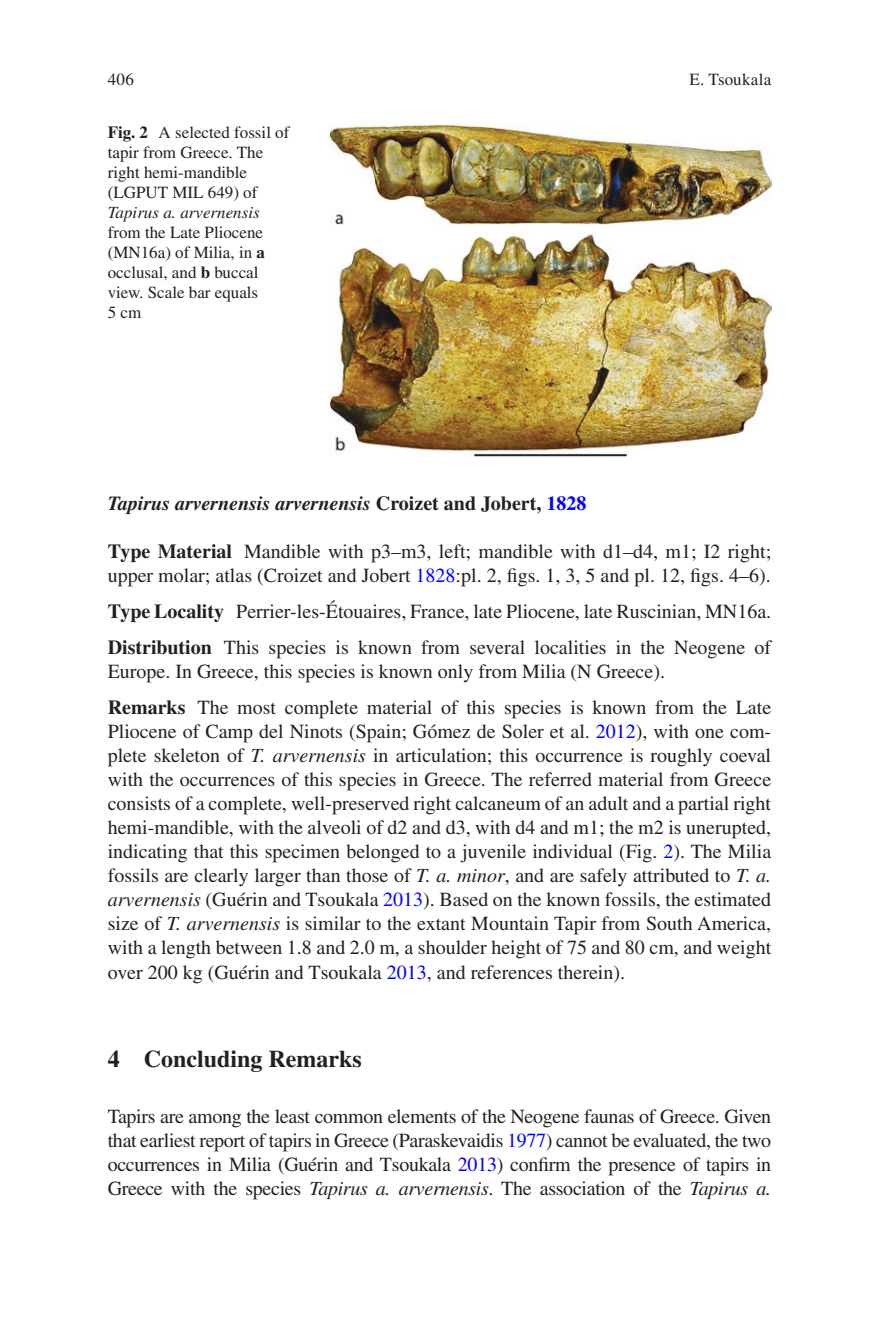
<style>
.page{position:relative;width:879px;height:1333px;background:#fff}
.page>*{position:absolute;margin:0;border:0;box-sizing:border-box;transform-origin:0 0}
.t1{font:700 24px "Times LT Std";color:#231f20}
.t2{font:20px/24px "Times LT Std";color:#231f20}
.t3{font:italic 700 20px "Times LT Std";color:#231f20}
.t4{font:17px/20px "Times LT Std";color:#231f20}
.t5{font:italic 17px "Times LT Std";color:#231f20}
.t6{font:17px "Times LT Std Roman 2";letter-spacing:.005em;color:#231f20}
.s1{font-weight:700}
.s2{font-style:normal}
.s3{font-style:normal;color:#00f}
.s4{color:#00f}
.s5{font-style:italic}
</style>
<div class="page">
<img style="left:329px;top:124px;width:442px;height:332px">
<p class="t4" style="left:108px;top:69px;width:28px">406</p>
<p class="t4" style="left:108px;top:122px;width:183px"><span class="s1">Fig. 2</span> A selected fossil of tapir from Greece. The right hemi-mandible (LGPUT MIL 649) of</p>
<p class="t5" style="left:108px;top:203px;width:153px">Tapirus a. arvernensis</p>
<p class="t4" style="left:108px;top:222px;width:159px">from the Late Pliocene (MN16a) of Milia, in <span class="s1">a </span>occlusal, and <span class="s1">b</span> buccal view. Scale bar equals<br>5 cm</p>
<p class="t6" style="left:689px;top:70px;width:83px">E. Tsoukala</p>
<p class="t3" style="left:108px;top:492px;width:480px">Tapirus arvernensis arvernensis <span class="s2">Croizet and Jobert,</span> <span class="s3">1828</span></p>
<p class="t2" style="left:108px;top:539px;width:665px"><span class="s1">Type Material</span> Mandible with p3–m3, left; mandible with d1–d4, m1; I2 right; upper molar; atlas (Croizet and Jobert <span class="s4">1828</span>:pl. 2, figs. 1, 3, 5 and pl. 12, figs. 4–6).</p>
<p class="t2" style="left:108px;top:593px;width:665px;line-height:36px"><span class="s1">Type Locality</span> Perrier-les-Étouaires, France, late Pliocene, late Ruscinian, MN16a.<br><span class="s1">Distribution</span> This species is known from several localities in the Neogene of</p>
<p class="t2" style="left:108px;top:653px;width:665px;line-height:36px">Europe. In Greece, this species is known only from Milia (N Greece).<br><span class="s1">Remarks</span> The most complete material of this species is known from the Late</p>
<p class="t2" style="left:108px;top:719px;width:665px;text-align:justify">Pliocene of Camp del Ninots (Spain; Gómez de Soler et al. <span class="s4">2012</span>), with one com&shy;plete skeleton of <span class="s5">T. arvernensis</span> in articulation; this occurrence is roughly coeval with the occurrences of this species in Greece. The referred material from Greece consists of a complete, well-preserved right calcaneum of an adult and a partial right hemi-mandible, with the alveoli of d2 and d3, with d4 and m1; the m2 is unerupted, indicating that this specimen belonged to a juvenile individual (Fig. <span class="s4">2</span>). The Milia fossils are clearly larger than those of <span class="s5">T. a. minor</span>, and are safely attributed to <span class="s5">T. a. arvernensis</span> (Guérin and Tsoukala <span class="s4">2013</span>). Based on the known fossils, the estimated size of <span class="s5">T. arvernensis</span> is similar to the extant Mountain Tapir from South America, with a length between 1.8 and 2.0 m, a shoulder height of 75 and 80 cm, and weight over 200 kg (Guérin and Tsoukala <span class="s4">2013</span>, and references therein).</p>
<p class="t1" style="left:108px;top:1044px;width:256px">4 Concluding Remarks</p>
<p class="t2" style="left:108px;top:1103px;width:665px;text-align:justify">Tapirs are among the least common elements of the Neogene faunas of Greece. Given that earliest report of tapirs in Greece (Paraskevaidis <span class="s4">1977</span>) cannot be evaluated, the two occurrences in Milia (Guérin and Tsoukala <span class="s4">2013</span>) confirm the presence of tapirs in Greece with the species <span class="s5">Tapirus a. arvernensis</span>. The association of the <span class="s5">Tapirus a.</span></p>
</div>
